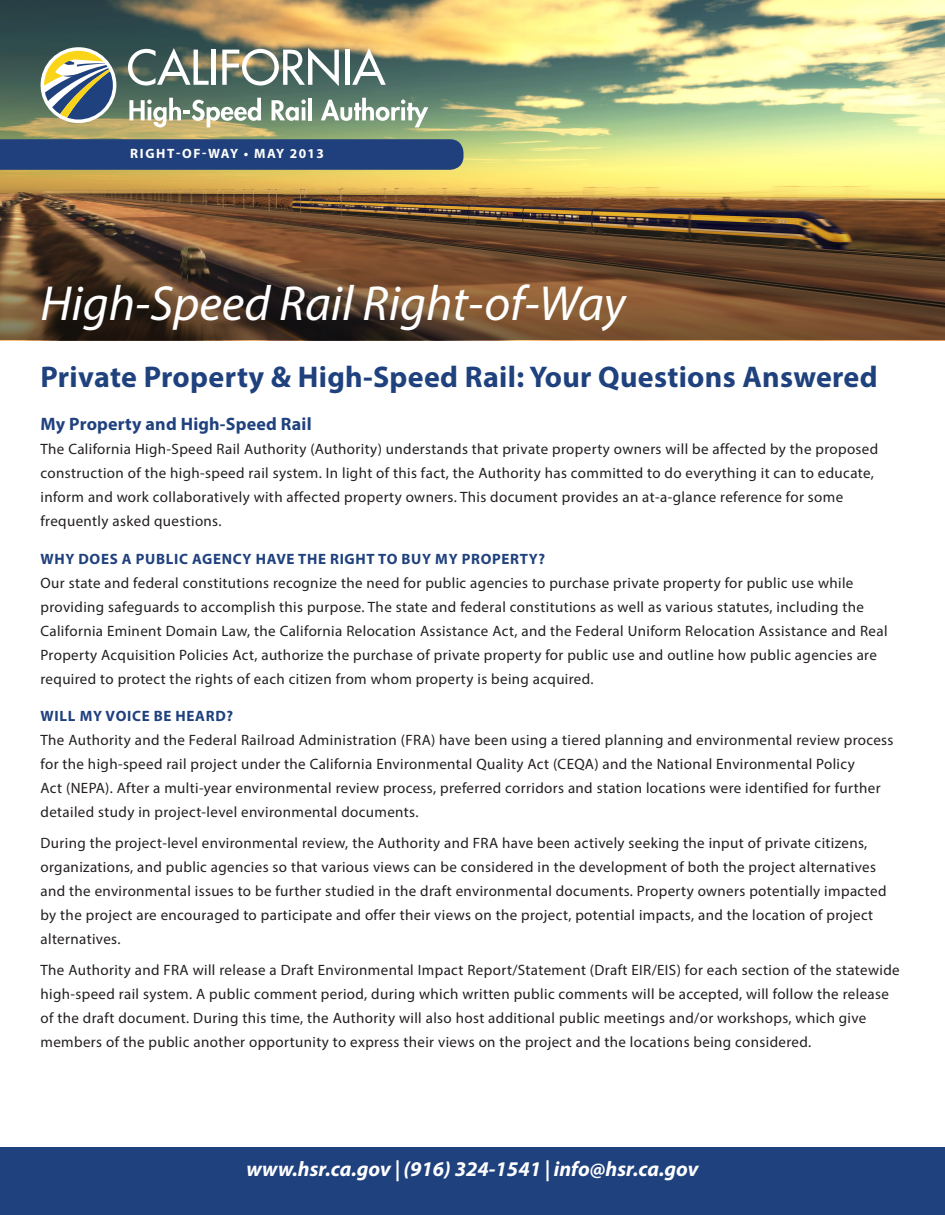
<style>
.page{position:relative;width:945px;height:1215px;background:#fff}
.page>*{position:absolute;margin:0;border:0;box-sizing:border-box;transform-origin:0 0}
.t1{font:italic 49.5px "Myriad Pro";color:#fff}
.t2{font:700 30px "Myriad Pro";letter-spacing:.01em;color:#1f417e}
.t3{font:italic 700 21px "Myriad Pro";color:#fff}
.t4{font:700 18px "Myriad Pro";letter-spacing:.01em;color:#1f417e}
.t5{font:15px/24px "Myriad Pro";letter-spacing:.025em;color:#231f20}
.t6{font:700 15px "Myriad Pro";letter-spacing:.045em;color:#1f417e}
.t7{font:700 13.5px "Myriad Pro";letter-spacing:.11em;color:#fff}
</style>
<div class="page">
<img style="left:0;top:0;width:945px;height:189px">
<svg style="left:0;top:189px;width:945px;height:151px;background:#6a4a2e"></svg>
<div style="left:0;top:1148px;width:945px;height:67px;background:#1f417e"></div>
<svg style="left:0;top:139px;width:464px;height:31px;background:#22427c"></svg>
<svg style="left:41px;top:47px;width:75px;height:76px"></svg>
<svg style="left:128px;top:48px;width:81px;height:38px"></svg>
<div style="left:211px;top:50px;width:5px;height:35px;background:#fff"></div>
<svg style="left:222px;top:48px;width:117px;height:38px"></svg>
<hr style="left:345px;top:50px;width:4px;height:35px;background:#fff">
<svg style="left:352px;top:48px;width:34px;height:37px"></svg>
<svg style="left:129px;top:98px;width:132px;height:29px"></svg>
<svg style="left:272px;top:100px;width:34px;height:21px"></svg>
<hr style="left:308px;top:98px;width:4px;height:22px;background:#fff">
<svg style="left:321px;top:98px;width:107px;height:29px"></svg>
<p class="t7" style="left:130px;top:145px;width:195px">RIGHT-OF-WAY • MAY 2013</p>
<p class="t1" style="left:40px;top:273px;width:587px">High-Speed Rail Right-of-Way</p>
<p class="t2" style="left:40px;top:357px;width:839px">Private Property &amp; High-Speed Rail: Your Questions Answered</p>
<p class="t4" style="left:40px;top:412px;width:273px">My Property and High-Speed Rail</p>
<p class="t5" style="left:40px;top:437px;width:839px">The California High-Speed Rail Authority (Authority) understands that private property owners will be affected by the proposed construction of the high-speed rail system. In light of this fact, the Authority has committed to do everything it can to educate, inform and work collaboratively with affected property owners. This document provides an at-a-glance reference for some frequently asked questions.</p>
<p class="t6" style="left:41px;top:549px;width:506px">WHY DOES A PUBLIC AGENCY HAVE THE RIGHT TO BUY MY PROPERTY?</p>
<p class="t5" style="left:40px;top:570px;width:849px">Our state and federal constitutions recognize the need for public agencies to purchase private property for public use while providing safeguards to accomplish this purpose. The state and federal constitutions as well as various statutes, including the California Eminent Domain Law, the California Relocation Assistance Act, and the Federal Uniform Relocation Assistance and Real Property Acquisition Policies Act, authorize the purchase of private property for public use and outline how public agencies are required to protect the rights of each citizen from whom property is being acquired.</p>
<p class="t6" style="left:41px;top:706px;width:194px">WILL MY VOICE BE HEARD?</p>
<p class="t5" style="left:40px;top:728px;width:855px">The Authority and the Federal Railroad Administration (FRA) have been using a tiered planning and environmental review process for the high-speed rail project under the California Environmental Quality Act (CEQA) and the National Environmental Policy<br>Act (NEPA). After a multi-year environmental review process, preferred corridors and station locations were identified for further detailed study in project-level environmental documents.</p>
<p class="t5" style="left:40px;top:831px;width:847px">During the project-level environmental review, the Authority and FRA have been actively seeking the input of private citizens, organizations, and public agencies so that various views can be considered in the development of both the project alternatives and the environmental issues to be further studied in the draft environmental documents. Property owners potentially impacted by the project are encouraged to participate and offer their views on the project, potential impacts, and the location of project alternatives.</p>
<p class="t5" style="left:40px;top:957px;width:861px">The Authority and FRA will release a Draft Environmental Impact Report/Statement (Draft EIR/EIS) for each section of the statewide high-speed rail system. A public comment period, during which written public comments will be accepted, will follow the release of the draft document. During this time, the Authority will also host additional public meetings and/or workshops, which give members of the public another opportunity to express their views on the project and the locations being considered.</p>
<p class="t3" style="left:246px;top:1156px;width:454px">www.hsr.ca.gov | (916) 324-1541 | info@hsr.ca.gov</p>
</div>
